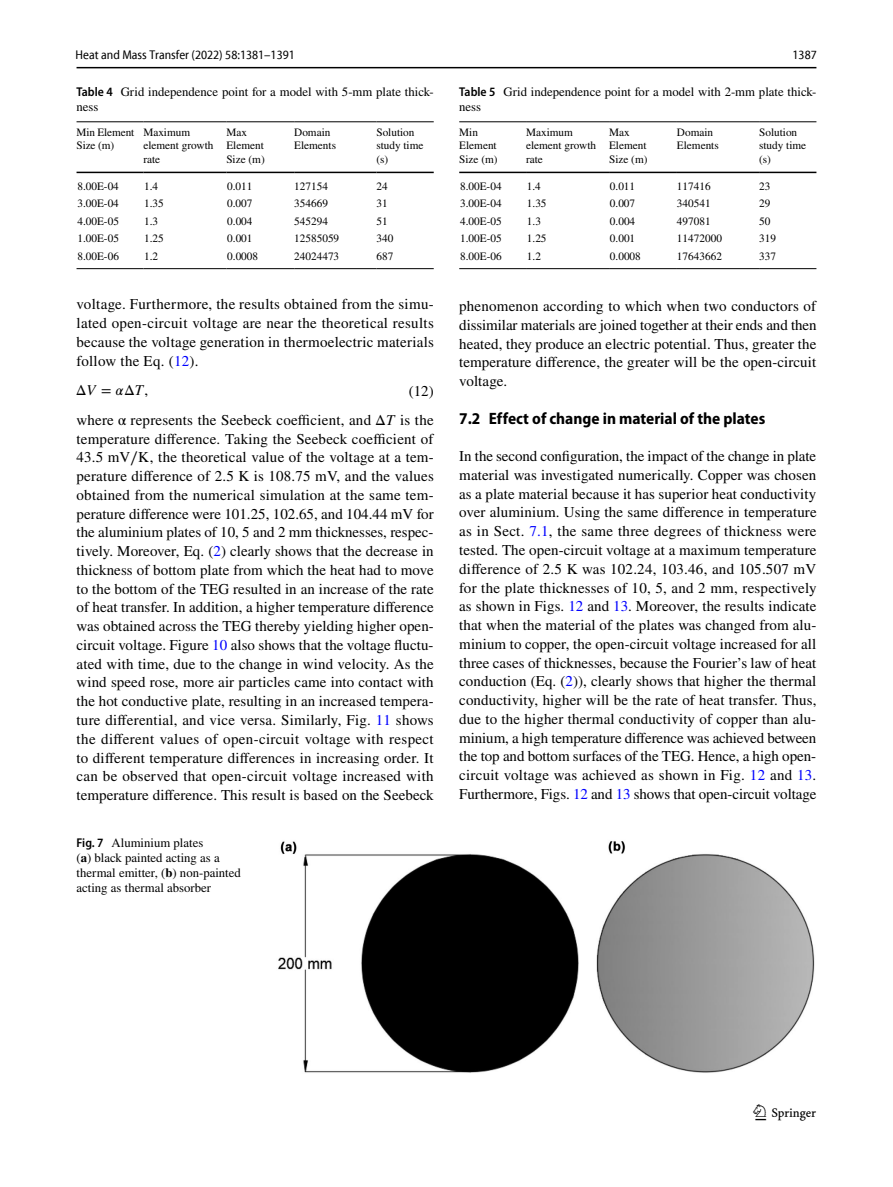
<style>
.page{position:relative;width:893px;height:1187px;background:#fff}
.page>*{position:absolute;margin:0;border:0;box-sizing:border-box;transform-origin:0 0}
.t1{font:22.5px "Springnew Regular 3";color:#000}
.t2{font:700 semi-condensed 16.5px "Myriad Pro";color:#000}
.t3{font:15px/18.8px "STIX";letter-spacing:.005em;color:#000;text-align:justify}
.t4{font:15px "STIX Math Regular 26";color:#000}
.t5{font:12.75px/15px "STIX";color:#000}
.t6{font:semi-condensed 12.75px "Myriad Pro Unic";color:#000}
.t7{font:11.25px/13.5px "STIX";color:#000}
.s1{font-family:"Myriad Pro";font-weight:600;font-stretch:semi-condensed}
.s2{color:#00f}
.s3{font-family:"STIX General Italic 16"}
.s4{font-family:"STIX Math Italic 3"}
.s5{font-family:"STIX General Regular 14"}
.s6{font-family:"STIX Math Regular 23"}
.s7{font-family:"STIX Math Regular 24"}
.s8{font-family:"STIX General Italic 15"}
.s9{font-family:"STIX Math Regular 25"}
.s10{font-weight:700}
</style>
<div class="page">
<hr style="left:77px;top:67px;width:739px;height:1px;background:#000">
<hr style="left:77px;top:121px;width:66px;height:1px;background:#000">
<hr style="left:77px;top:172px;width:66px;height:1px;background:#000">
<hr style="left:143px;top:121px;width:83px;height:1px;background:#000">
<hr style="left:143px;top:172px;width:83px;height:1px;background:#000">
<hr style="left:226px;top:121px;width:68px;height:1px;background:#000">
<hr style="left:226px;top:172px;width:68px;height:1px;background:#000">
<hr style="left:294px;top:121px;width:82px;height:1px;background:#000">
<hr style="left:294px;top:172px;width:82px;height:1px;background:#000">
<hr style="left:376px;top:121px;width:58px;height:1px;background:#000">
<hr style="left:376px;top:172px;width:58px;height:1px;background:#000">
<hr style="left:77px;top:268px;width:66px;height:1px;background:#000">
<hr style="left:143px;top:268px;width:83px;height:1px;background:#000">
<hr style="left:226px;top:268px;width:68px;height:1px;background:#000">
<hr style="left:294px;top:268px;width:82px;height:1px;background:#000">
<hr style="left:376px;top:268px;width:58px;height:1px;background:#000">
<hr style="left:459px;top:121px;width:67px;height:1px;background:#000">
<hr style="left:459px;top:172px;width:67px;height:1px;background:#000">
<hr style="left:526px;top:121px;width:83px;height:1px;background:#000">
<hr style="left:526px;top:172px;width:83px;height:1px;background:#000">
<hr style="left:609px;top:121px;width:68px;height:1px;background:#000">
<hr style="left:609px;top:172px;width:68px;height:1px;background:#000">
<hr style="left:677px;top:121px;width:82px;height:1px;background:#000">
<hr style="left:677px;top:172px;width:82px;height:1px;background:#000">
<hr style="left:759px;top:121px;width:57px;height:1px;background:#000">
<hr style="left:759px;top:172px;width:57px;height:1px;background:#000">
<hr style="left:459px;top:268px;width:67px;height:1px;background:#000">
<hr style="left:526px;top:268px;width:83px;height:1px;background:#000">
<hr style="left:609px;top:268px;width:68px;height:1px;background:#000">
<hr style="left:677px;top:268px;width:82px;height:1px;background:#000">
<hr style="left:759px;top:268px;width:57px;height:1px;background:#000">
<img style="left:278px;top:841px;width:537px;height:232px">
<p class="t6" style="left:76px;top:50px;width:221px">Heat and Mass Transfer (2022) 58:1381–1391</p>
<p class="t6" style="left:792px;top:50px;width:26px">1387</p>
<p class="t5" style="left:77px;top:85px;width:359px"><span class="s1">Table 4</span> Grid independence point for a model with 5-mm plate thick&shy;ness</p>
<p class="t7" style="left:77px;top:126px;width:59px">Min Element<br>Size (m)</p>
<p class="t7" style="left:143px;top:126px;width:72px">Maximum element growth rate</p>
<p class="t7" style="left:226px;top:126px;width:40px">Max<br>Element<br>Size (m)</p>
<p class="t7" style="left:294px;top:126px;width:43px">Domain<br>Elements</p>
<p class="t7" style="left:376px;top:126px;width:49px">Solution study time (s)</p>
<p class="t7" style="left:77px;top:180px;width:43px">8.00E-04</p>
<p class="t7" style="left:144px;top:180px;width:16px">1.4</p>
<p class="t7" style="left:227px;top:180px;width:27px">0.011</p>
<p class="t7" style="left:294px;top:180px;width:35px">127154</p>
<p class="t7" style="left:376px;top:180px;width:13px">24</p>
<p class="t7" style="left:77px;top:197px;width:43px">3.00E-04</p>
<p class="t7" style="left:144px;top:197px;width:21px">1.35</p>
<p class="t7" style="left:227px;top:197px;width:27px">0.007</p>
<p class="t7" style="left:294px;top:197px;width:35px">354669</p>
<p class="t7" style="left:376px;top:197px;width:13px">31</p>
<p class="t7" style="left:77px;top:215px;width:43px">4.00E-05</p>
<p class="t7" style="left:144px;top:215px;width:16px">1.3</p>
<p class="t7" style="left:227px;top:215px;width:27px">0.004</p>
<p class="t7" style="left:294px;top:215px;width:35px">545294</p>
<p class="t7" style="left:376px;top:215px;width:13px">51</p>
<p class="t7" style="left:77px;top:233px;width:43px">1.00E-05</p>
<p class="t7" style="left:144px;top:233px;width:21px">1.25</p>
<p class="t7" style="left:227px;top:233px;width:27px">0.001</p>
<p class="t7" style="left:294px;top:233px;width:46px">12585059</p>
<p class="t7" style="left:376px;top:233px;width:18px">340</p>
<p class="t7" style="left:77px;top:250px;width:43px">8.00E-06</p>
<p class="t7" style="left:144px;top:250px;width:16px">1.2</p>
<p class="t7" style="left:227px;top:250px;width:32px">0.0008</p>
<p class="t7" style="left:294px;top:250px;width:46px">24024473</p>
<p class="t7" style="left:376px;top:250px;width:18px">687</p>
<p class="t3" style="left:77px;top:296px;width:359px">voltage. Furthermore, the results obtained from the simu&shy;lated open-circuit voltage are near the theoretical results because the voltage generation in thermoelectric materials follow the Eq. (<span class="s2">12</span>).</p>
<p class="t4" style="left:76px;top:384px;width:74px">Δ<span class="s3">V</span> = <span class="s4">𝛼</span>Δ<span class="s3">T</span><span class="s5">,</span></p>
<p class="t3" style="left:409px;top:383px;width:26px">(12)</p>
<p class="t3" style="left:77px;top:411px;width:359px">where <span class="s6">α</span> represents the Seebeck coefficient, and <span class="s7">Δ</span><span class="s8">T</span> is the temperature difference. Taking the Seebeck coefficient of 43.5 <span class="s9">mV∕K</span>, the theoretical value of the voltage at a tem&shy;perature difference of 2.5 K is 108.75 mV, and the values obtained from the numerical simulation at the same tem&shy;perature difference were 101.25, 102.65, and 104.44 mV for the aluminium plates of 10, 5 and 2 mm thicknesses, respec&shy;tively. Moreover, Eq. (<span class="s2">2</span>) clearly shows that the decrease in thickness of bottom plate from which the heat had to move to the bottom of the TEG resulted in an increase of the rate of heat transfer. In addition, a higher temperature difference was obtained across the TEG thereby yielding higher open&shy;circuit voltage. Figure <span class="s2">10</span> also shows that the voltage fluctu&shy;ated with time, due to the change in wind velocity. As the wind speed rose, more air particles came into contact with the hot conductive plate, resulting in an increased tempera&shy;ture differential, and vice versa. Similarly, Fig. <span class="s2">11</span> shows the different values of open-circuit voltage with respect to different temperature differences in increasing order. It can be observed that open-circuit voltage increased with temperature difference. This result is based on the Seebeck</p>
<p class="t5" style="left:77px;top:836px;width:166px"><span class="s1">Fig. 7</span> Aluminium plates<br>(<span class="s10">a</span>) black painted acting as a thermal emitter, (<span class="s10">b</span>) non-painted acting as thermal absorber</p>
<p class="t5" style="left:459px;top:85px;width:359px"><span class="s1">Table 5</span> Grid independence point for a model with 2-mm plate thick&shy;ness</p>
<p class="t7" style="left:459px;top:126px;width:40px">Min<br>Element<br>Size (m)</p>
<p class="t7" style="left:526px;top:126px;width:72px">Maximum element growth rate</p>
<p class="t7" style="left:609px;top:126px;width:40px">Max<br>Element<br>Size (m)</p>
<p class="t7" style="left:677px;top:126px;width:43px">Domain<br>Elements</p>
<p class="t7" style="left:759px;top:126px;width:49px">Solution study time (s)</p>
<p class="t7" style="left:460px;top:180px;width:43px">8.00E-04</p>
<p class="t7" style="left:527px;top:180px;width:16px">1.4</p>
<p class="t7" style="left:610px;top:180px;width:27px">0.011</p>
<p class="t7" style="left:677px;top:180px;width:35px">117416</p>
<p class="t7" style="left:759px;top:180px;width:13px">23</p>
<p class="t7" style="left:460px;top:197px;width:43px">3.00E-04</p>
<p class="t7" style="left:527px;top:197px;width:21px">1.35</p>
<p class="t7" style="left:610px;top:197px;width:27px">0.007</p>
<p class="t7" style="left:677px;top:197px;width:35px">340541</p>
<p class="t7" style="left:759px;top:197px;width:13px">29</p>
<p class="t7" style="left:460px;top:215px;width:43px">4.00E-05</p>
<p class="t7" style="left:527px;top:215px;width:16px">1.3</p>
<p class="t7" style="left:610px;top:215px;width:27px">0.004</p>
<p class="t7" style="left:677px;top:215px;width:35px">497081</p>
<p class="t7" style="left:759px;top:215px;width:13px">50</p>
<p class="t7" style="left:460px;top:233px;width:43px">1.00E-05</p>
<p class="t7" style="left:527px;top:233px;width:21px">1.25</p>
<p class="t7" style="left:610px;top:233px;width:27px">0.001</p>
<p class="t7" style="left:677px;top:233px;width:46px">11472000</p>
<p class="t7" style="left:759px;top:233px;width:18px">319</p>
<p class="t7" style="left:460px;top:250px;width:43px">8.00E-06</p>
<p class="t7" style="left:527px;top:250px;width:16px">1.2</p>
<p class="t7" style="left:610px;top:250px;width:32px">0.0008</p>
<p class="t7" style="left:677px;top:250px;width:46px">17643662</p>
<p class="t7" style="left:759px;top:250px;width:18px">337</p>
<p class="t3" style="left:459px;top:298px;width:359px">phenomenon according to which when two conductors of dissimilar materials are joined together at their ends and then heated, they produce an electric potential. Thus, greater the temperature difference, the greater will be the open-circuit voltage.</p>
<p class="t2" style="left:459px;top:409px;width:308px">7.2 Effect of change in material of the plates</p>
<p class="t3" style="left:459px;top:448px;width:359px">In the second configuration, the impact of the change in plate material was investigated numerically. Copper was chosen as a plate material because it has superior heat conductivity over aluminium. Using the same difference in temperature as in Sect. <span class="s2">7.1</span>, the same three degrees of thickness were tested. The open-circuit voltage at a maximum temperature difference of 2.5 K was 102.24, 103.46, and 105.507 mV for the plate thicknesses of 10, 5, and 2 mm, respectively as shown in Figs. <span class="s2">12</span> and <span class="s2">13</span>. Moreover, the results indicate that when the material of the plates was changed from alu&shy;minium to copper, the open-circuit voltage increased for all three cases of thicknesses, because the Fourier’s law of heat conduction (Eq. (<span class="s2">2</span>)), clearly shows that higher the thermal conductivity, higher will be the rate of heat transfer. Thus, due to the higher thermal conductivity of copper than alu&shy;minium, a high temperature difference was achieved between the top and bottom surfaces of the TEG. Hence, a high open&shy;circuit voltage was achieved as shown in Fig. <span class="s2">12</span> and <span class="s2">13</span>.<br>Furthermore, Figs. <span class="s2">12</span> and <span class="s2">13</span> shows that open-circuit voltage</p>
<h1 class="t1" style="left:755px;top:1104px;width:62px">1 3</h1>
</div>
